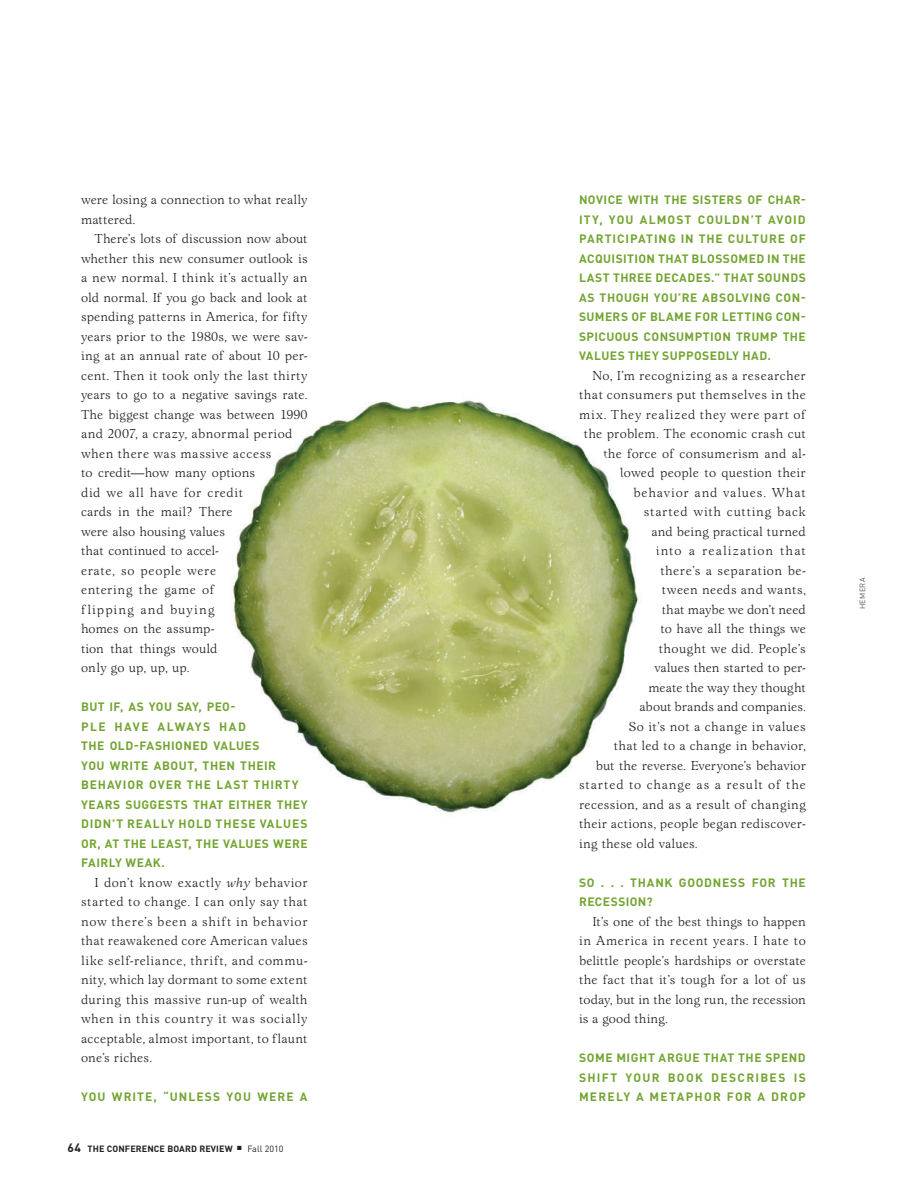
<style>
.page{position:relative;width:905px;height:1202px;background:#fff}
.page>*{position:absolute;margin:0;border:0;box-sizing:border-box;transform-origin:0 0}
.t1{font:13.5px/19.5px "Lomba";letter-spacing:.015em;color:#231f20}
.t2{font:13.5px "Lomba";letter-spacing:.035em;color:#231f20}
.t3{font:13.5px "Lomba";letter-spacing:.05em;color:#231f20}
.t4{font:13.5px "Lomba";letter-spacing:.06em;color:#231f20}
.t5{font:13.5px "Lomba";letter-spacing:.055em;color:#231f20}
.t6{font:13.5px "Lomba";letter-spacing:.04em;color:#231f20}
.t7{font:13.5px "Lomba";letter-spacing:.07em;color:#231f20}
.t8{font:13.5px "Lomba";letter-spacing:-.005em;color:#231f20}
.t9{font:700 12px/19.5px "DINOT";letter-spacing:.06em;color:#73a532}
.t10{font:700 12px "DINOT";letter-spacing:.085em;color:#73a532}
.t11{font:700 9px "DINOT";letter-spacing:.01em;color:#231f20}
.t12{font:300 7.5px "DINOT";letter-spacing:.045em;color:#231f20}
.s1{font-style:italic}
.s2{font-size:12px}
.s3{font-weight:400}
</style>
<div class="page">
<img style="left:231px;top:400px;width:408px;height:413px">
<p class="t1" style="left:81px;top:190px;width:228px">were losing a connection to what really mattered.</p>
<p class="t1" style="left:81px;top:229px;width:228px;text-indent:14px">There’s lots of discussion now about whether this new consumer outlook is a new normal. I think it’s actually an old normal. If you go back and look at spending patterns in America, for fifty years prior to the 1980s, we were sav&shy;ing at an annual rate of about 10 per&shy;cent. Then it took only the last thirty years to go to a negative savings rate.<br>The biggest change was between 1990 and 2007, a crazy, abnormal period when there was massive access<br>to credit—how many options<br>did we all have for credit<br>cards in the mail? There<br>were also housing values<br>that continued to accel-<br>erate, so people were<br>entering the game of<br>flipping and buying<br>homes on the assump-<br>tion that things would<br>only go up, up, up.</p>
<p class="t9" style="left:81px;top:697px;width:228px">BUT IF, AS YOU SAY, PEO-<br>PLE HAVE ALWAYS HAD<br>THE OLD-FASHIONED VALUES<br>YOU WRITE ABOUT, THEN THEIR<br>BEHAVIOR OVER THE LAST THIRTY<br>YEARS SUGGESTS THAT EITHER THEY<br>DIDN’T REALLY HOLD THESE VALUES<br>OR, AT THE LEAST, THE VALUES WERE<br>FAIRLY WEAK.</p>
<p class="t1" style="left:81px;top:872px;width:228px;text-align:justify;text-indent:14px">I don’t know exactly <span class="s1">why</span> behavior started to change. I can only say that now there’s been a shift in behavior that reawakened core American values like self-reliance, thrift, and commu&shy;nity, which lay dormant to some extent during this massive run-up of wealth when in this country it was socially acceptable, almost important, to flaunt one’s riches.</p>
<p class="t10" style="left:81px;top:1089px;width:228px">YOU WRITE, “UNLESS YOU WERE A</p>
<p class="t11" style="left:68px;top:1142px;width:217px"><span class="s2">64</span> THE CONFERENCE BOARD REVIEW ■ <span class="s3">Fall 2010</span></p>
<p class="t9" style="left:579px;top:190px;width:228px;text-align:justify">NOVICE WITH THE SISTERS OF CHAR-ITY, YOU ALMOST COULDN’T AVOID PARTICIPATING IN THE CULTURE OF ACQUISITION THAT BLOSSOM ED IN THE LAST THREE DECADES.” THAT SOUNDS AS THOUGH YOU’RE ABSOLVING CON-SUMERS OF BLAME FOR LETTING CON-SPICUOUS CONSUM PTION TRUM P THE VALUES THEY SUPPOSEDLY HAD.</p>
<p class="t2" style="left:592px;top:367px;width:215px">No, I’m recognizing as a researcher</p>
<p class="t2" style="left:579px;top:387px;width:228px">that consumers put themselves in the</p>
<p class="t3" style="left:579px;top:406px;width:228px">mix. They realized they were part of</p>
<p class="t1" style="left:584px;top:424px;width:223px">the problem. The economic crash cut</p>
<p class="t1" style="left:603px;top:443px;width:204px">the force of consumerism and al-</p>
<p class="t1" style="left:619px;top:463px;width:187px">lowed people to question their</p>
<p class="t5" style="left:633px;top:484px;width:174px">behavior and values. What</p>
<p class="t3" style="left:644px;top:504px;width:163px">started with cutting back</p>
<p class="t1" style="left:651px;top:521px;width:156px">and being practical turned</p>
<p class="t7" style="left:656px;top:543px;width:151px">into a realization that</p>
<p class="t6" style="left:660px;top:562px;width:147px">there’s a separation be-</p>
<p class="t1" style="left:661px;top:580px;width:145px">tween needs and wants,</p>
<p class="t8" style="left:661px;top:601px;width:146px">that maybe we don’t need</p>
<p class="t1" style="left:660px;top:619px;width:147px">to have all the things we</p>
<p class="t1" style="left:658px;top:638px;width:148px">thought we did. People’s</p>
<p class="t1" style="left:654px;top:658px;width:153px">values then started to per-</p>
<p class="t1" style="left:648px;top:677px;width:159px">meate the way they thought</p>
<p class="t1" style="left:639px;top:697px;width:168px">about brands and companies.</p>
<p class="t1" style="left:628px;top:716px;width:179px">So it’s not a change in values</p>
<p class="t1" style="left:613px;top:736px;width:194px">that led to a change in behavior,</p>
<p class="t1" style="left:595px;top:755px;width:212px">but the reverse. Everyone’s behavior</p>
<p class="t4" style="left:579px;top:776px;width:228px">started to change as a result of the</p>
<p class="t1" style="left:579px;top:794px;width:228px">recession, and as a result of changing</p>
<p class="t1" style="left:579px;top:814px;width:228px">their actions, people began rediscover-</p>
<p class="t1" style="left:579px;top:833px;width:120px">ing these old values.</p>
<p class="t9" style="left:579px;top:872px;width:228px">SO . . . THANK GOODNESS FOR THE<br>RECESSION?</p>
<p class="t1" style="left:579px;top:911px;width:228px;text-align:justify;text-indent:14px">It’s one of the best things to happen in America in recent years. I hate to belittle people’s hardships or overstate the fact that it’s tough for a lot of us today, but in the long run, the recession is a good thing.</p>
<p class="t9" style="left:579px;top:1048px;width:228px;text-align:justify">SOM E M IGHT ARGUE THAT THE SPEND SHIFT YOUR BOOK DESCRIBES IS MERELY A METAPHOR FOR A DROP</p>
<p class="t12" style="left:857px;top:609px;width:33px;rotate:-90deg">Hemera</p>
</div>
